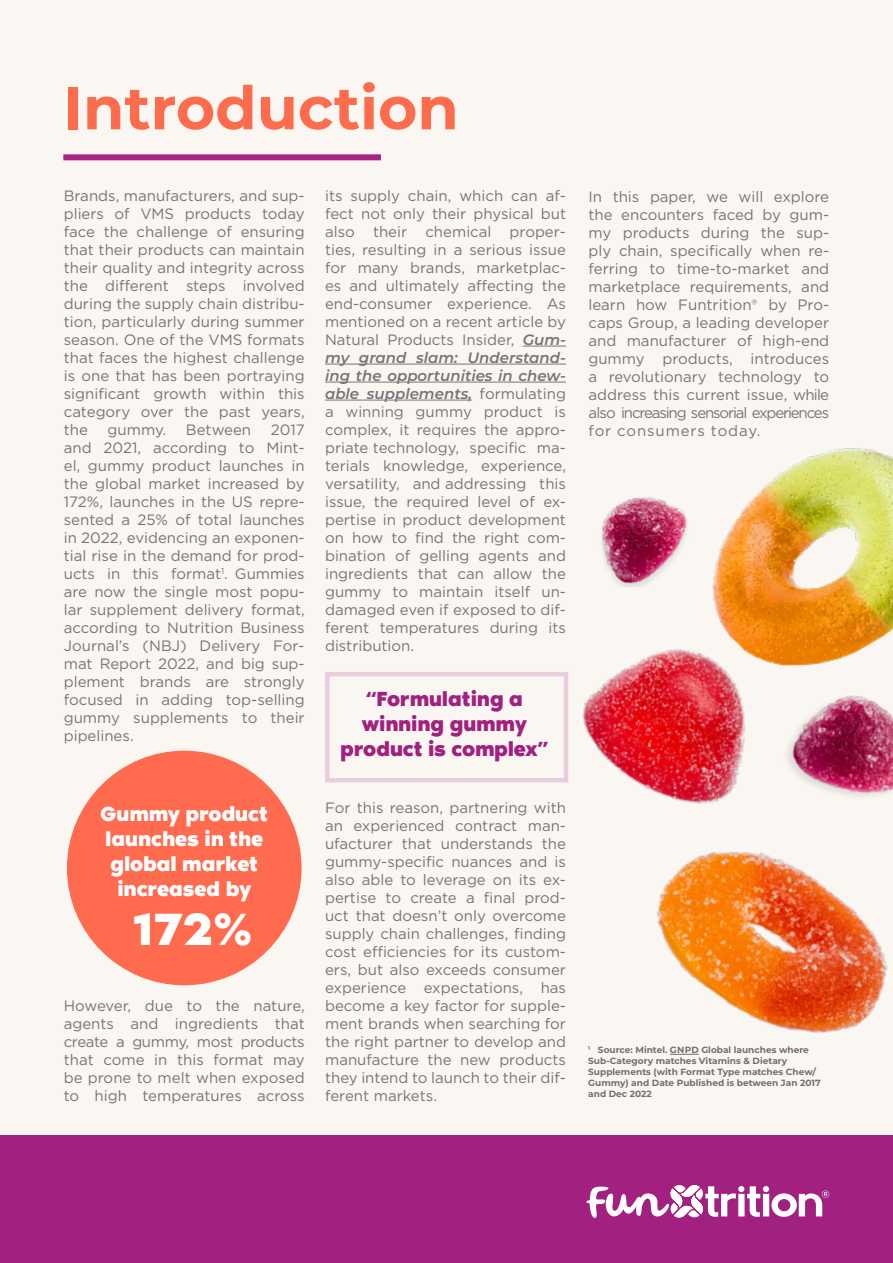
<style>
.page{position:relative;width:893px;height:1263px;background:#fff}
.page>*{position:absolute;margin:0;border:0;box-sizing:border-box;transform-origin:0 0}
.t1{font:700 60px "Montserrat";color:#fe6c4e}
.t2{font:700 46.5px "Noir Pro";color:#fff}
.t3{font:700 21px/25.2px "Noir Pro";letter-spacing:-.01em;color:#fff;text-align:center}
.t4{font:700 21px/25.2px "Noir Pro";letter-spacing:-.01em;color:#a12180;text-align:center}
.t5{font:15px/18px "Gotham";color:#75757a;text-align:justify}
.t6{font:italic 600 15px/18px "Montserrat";color:#75757a;text-align:justify}
.t7{font:700 9px/10.8px "Montserrat";color:#706f6f}
.s1{font-family:"Montserrat";font-weight:600;font-style:italic}
.s2{font-family:"Gotham";font-weight:400;font-style:normal}
</style>
<div class="page">
<div style="left:0;top:0;width:893px;height:1148px;background:#faf7f2"></div>
<div style="left:0;top:1135px;width:893px;height:128px;background:#a12080"></div>
<svg style="left:586px;top:1185px;width:243px;height:33px"></svg>
<div style="left:67px;top:751px;width:235px;height:234px;background:#ff6b4f;border-radius:50%"></div>
<img style="left:768px;top:448px;width:125px;height:156px">
<img style="left:656px;top:881px;width:232px;height:174px">
<img style="left:470px;top:484px;width:397px;height:397px">
<div style="left:63px;top:154px;width:318px;height:6px;background:#a92284"></div>
<img style="left:574px;top:484px;width:124px;height:103px">
<img style="left:731px;top:604px;width:162px;height:270px">
<hr style="left:523px;top:346px;width:43px;height:1px;background:#75757a">
<hr style="left:325px;top:364px;width:241px;height:1px;background:#75757a">
<hr style="left:325px;top:382px;width:241px;height:1px;background:#75757a">
<hr style="left:325px;top:400px;width:147px;height:1px;background:#75757a">
<h1 class="t1" style="left:63px;top:65px;width:397px">Introduction</h1>
<p class="t5" style="left:64px;top:186px;width:242px">Brands, manufacturers, and sup&shy;pliers of VMS products today face the challenge of ensuring that their products can maintain their quality and integrity across the different steps involved during the supply chain distribu&shy;tion, particularly during summer season. One of the VMS formats that faces the highest challenge is one that has been portraying significant growth within this category over the past years, the</p>
<p class="t5" style="left:64px;top:420px;width:242px;text-indent:207px">2017 and 2021, according to Mint&shy;el, gummy product launches in the global market increased by 172%, launches in the US repre&shy;sented a 25% of total launches in 2022, evidencing an exponen&shy;tial rise in the demand for prod&shy;ucts in this format<sup>1</sup>. Gummies are now the single most popu&shy;lar supplement delivery format, according to Nutrition Business Journal’s (NBJ) Delivery For&shy;mat Report 2022, and big sup&shy;plement brands are strongly focused in adding top-selling gummy supplements to their pipelines.</p>
<p class="t5" style="left:108px;top:420px;width:60px">gummy.</p>
<p class="t5" style="left:186px;top:420px;width:67px">Between</p>
<h3 class="t3" style="left:101px;top:799px;width:169px">Gummy product launches in the global market increased by</h3>
<h2 class="t2" style="left:132px;top:892px;width:122px">172%</h2>
<p class="t5" style="left:64px;top:996px;width:242px">However, due to the nature, agents and ingredients that create a gummy, most products that come in this format may be prone to melt when exposed to high temperatures across</p>
<p class="t5" style="left:325px;top:186px;width:242px">its supply chain, which can af&shy;fect not only their physical but also their chemical proper&shy;ties, resulting in a serious issue for many brands, marketplac&shy;es and ultimately affecting the end-consumer experience. As mentioned on a recent article by Natural Products Insider, <span class="s1">Gum-</span></p>
<p class="t6" style="left:325px;top:348px;width:242px">my grand slam: Understand&shy;ing the opportunities in chew&shy;able supplements, <span class="s2">formulating</span></p>
<p class="t5" style="left:325px;top:402px;width:242px">a winning gummy product is complex, it requires the appro&shy;priate technology, specific ma&shy;terials knowledge, experience, versatility, and addressing this issue, the required level of ex&shy;pertise in product development on how to find the right com&shy;bination of gelling agents and ingredients that can allow the gummy to maintain itself un&shy;damaged even if exposed to dif&shy;ferent temperatures during its distribution.</p>
<h3 class="t4" style="left:340px;top:684px;width:210px">“Formulating a winning gummy product is complex”</h3>
<p class="t5" style="left:325px;top:798px;width:242px">For this reason, partnering with an experienced contract man&shy;ufacturer that understands the gummy-specific nuances and is also able to leverage on its ex&shy;pertise to create a final prod&shy;uct that doesn’t only overcome supply chain challenges, finding cost efficiencies for its custom&shy;ers, but also exceeds consumer experience expectations, has become a key factor for supple&shy;ment brands when searching for the right partner to develop and manufacture the new products they intend to launch to their dif&shy;ferent markets.</p>
<p class="t5" style="left:588px;top:187px;width:242px">In this paper, we will explore the encounters faced by gum&shy;my products during the sup&shy;ply chain, specifically when re&shy;ferring to time-to-market and marketplace requirements, and learn how Funtrition® by Pro&shy;caps Group, a leading developer and manufacturer of high-end gummy products, introduces a revolutionary technology to address this current issue, while also increasing sensorial experiences for consumers today.</p>
<p class="t7" style="left:588px;top:1044px;width:234px"><sup>1</sup> Source: Mintel. GNPD Global launches where Sub-Category matches Vitamins &amp; Dietary Supplements (with Format Type matches Chew/ Gummy) and Date Published is between Jan 2017 and Dec 2022</p>
</div>
